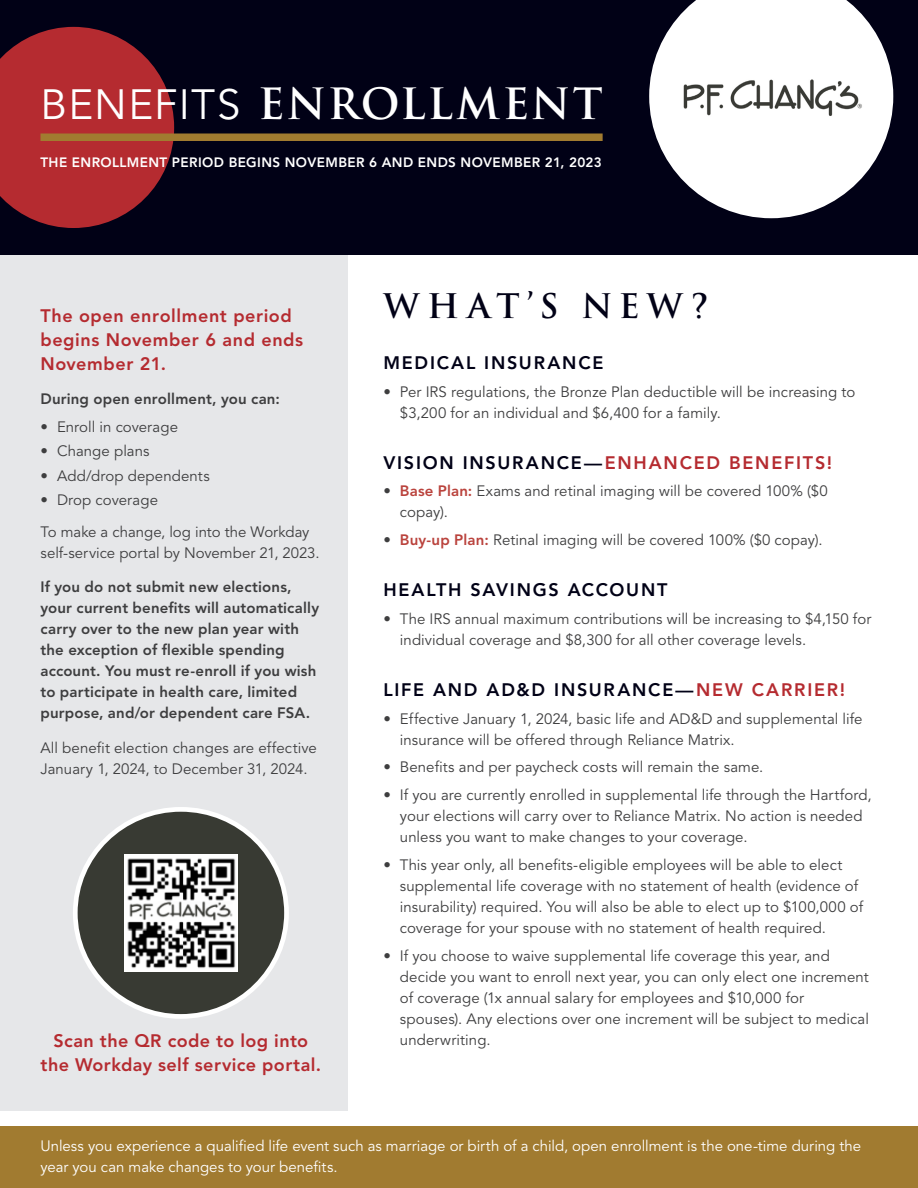
<style>
.page{position:relative;width:918px;height:1188px;background:#fff}
.page>*{position:absolute;margin:0;border:0;box-sizing:border-box;transform-origin:0 0}
.Body_Copy{font:600 42px "Trajan Pro 3";letter-spacing:.04em;color:#fff}
.t1{font:600 33px "Trajan Pro 3";letter-spacing:.215em;color:#010116}
.Subhead{font:800 18px/24px "Avenir LT Std";letter-spacing:.03em;color:#b52b30}
.Subhead-2{font:800 18px "Avenir LT Std";letter-spacing:.1em;color:#010116}
.Subhead-3{font:800 18px "Avenir LT Std";letter-spacing:.1em;color:#b52b30}
.Body_Copy-2{font:15px/21px "Avenir LT Std";letter-spacing:.005em;color:#3e3e3f}
.Body_Copy-3{font:800 15px/21px "Avenir LT Std";letter-spacing:.01em;color:#3e3e3f}
.Body_Copy-4{font:15px/21px "Avenir LT Std";color:#fff}
.t2{font:800 13.5px "Avenir LT Std";letter-spacing:.03em;color:#fff}
.s1{font-family:"Avenir LT Std";font-weight:400}
.s2{color:#010116}
.s3{font-weight:800;color:#ba433d}
.s4{color:#b52b30}
</style>
<div class="page">
<div style="left:0;top:255px;width:347px;height:856px;background:#e6e7e9"></div>
<div style="left:0;top:1127px;width:918px;height:61px;background:#a17b30"></div>
<div style="left:0;top:0;width:918px;height:255px;background:#010116"></div>
<svg style="left:0;top:27px;width:174px;height:201px"></svg>
<div style="left:40px;top:134px;width:563px;height:7px;background:#a17b30"></div>
<svg style="left:649px;top:0;width:244px;height:218px;fill:#fff"></svg>
<img style="left:674px;top:73px;width:195px;height:47px">
<div style="left:75px;top:809px;width:212px;height:207px;background:#383a33;border-radius:50%"></div>
<div style="left:73px;top:807px;width:216px;height:212px;border:5px solid #fff;border-radius:50%"></div>
<img style="left:124px;top:855px;width:114px;height:116px">
<p class="Body_Copy" style="left:40px;top:73px;width:564px"><span class="s1">BENEFITS</span> ENROLLMENT</p>
<p class="t2" style="left:40px;top:155px;width:563px">THE ENROLLMENT PERIOD BEGINS NOVEMBER 6 AND ENDS NOVEMBER 21, 2023</p>
<p class="Subhead" style="left:40px;top:303px;width:264px">The open enrollment period begins November 6 and ends<br>November 21.</p>
<p class="Body_Copy-3" style="left:40px;top:388px;width:241px">During open enrollment, you can:</p>
<p class="Body_Copy-2" style="left:40px;top:417px;width:139px">• Enroll in coverage</p>
<p class="Body_Copy-2" style="left:40px;top:441px;width:111px">• Change plans</p>
<p class="Body_Copy-2" style="left:40px;top:466px;width:171px">• Add/drop dependents</p>
<p class="Body_Copy-2" style="left:40px;top:490px;width:119px">• Drop coverage</p>
<p class="Body_Copy-2" style="left:40px;top:521px;width:281px">To make a change, log into the Workday self-service portal by November 21, 2023.</p>
<p class="Body_Copy-3" style="left:40px;top:576px;width:280px">If you do not submit new elections, your current benefits will automatically carry over to the new plan year with the exception of flexible spending account. You must re-enroll if you wish to participate in health care, limited purpose, and/or dependent care FSA.</p>
<p class="Body_Copy-2" style="left:40px;top:737px;width:278px">All benefit election changes are effective<br>January 1, 2024, to December 31, 2024.</p>
<p class="Subhead" style="left:41px;top:1029px;width:282px;text-align:center">Scan the QR code to log into the Workday self service portal.</p>
<p class="t1" style="left:383px;top:282px;width:327px">WHAT’S NEW?</p>
<p class="Subhead-2" style="left:383px;top:352px;width:222px">MEDICAL INSURANCE</p>
<p class="Body_Copy-2" style="left:400px;top:381px;width:457px;text-indent:-16px">• Per IRS regulations, the Bronze Plan deductible will be increasing to $3,200 for an individual and $6,400 for a family.</p>
<p class="Subhead-3" style="left:383px;top:452px;width:450px"><span class="s2">VISION INSURANCE—</span>ENHANCED BENEFITS!</p>
<p class="Body_Copy-2" style="left:400px;top:481px;width:429px;text-indent:-16px">• <span class="s3">Base Plan:</span> Exams and retinal imaging will be covered 100% ($0 copay).</p>
<p class="Body_Copy-2" style="left:383px;top:530px;width:441px">• <span class="s3">Buy-up Plan:</span> Retinal imaging will be covered 100% ($0 copay).</p>
<p class="Subhead-2" style="left:383px;top:579px;width:286px">HEALTH SAVINGS ACCOUNT</p>
<p class="Body_Copy-2" style="left:400px;top:609px;width:473px;text-indent:-16px">• The IRS annual maximum contributions will be increasing to $4,150 for individual coverage and $8,300 for all other coverage levels.</p>
<p class="Subhead-2" style="left:383px;top:679px;width:463px">LIFE AND AD&amp;D INSURANCE—<span class="s4">NEW CARRIER!</span></p>
<p class="Body_Copy-2" style="left:400px;top:708px;width:464px;text-indent:-16px">• Effective January 1, 2024, basic life and AD&amp;D and supplemental life insurance will be offered through Reliance Matrix.</p>
<p class="Body_Copy-2" style="left:383px;top:757px;width:382px">• Benefits and per paycheck costs will remain the same.</p>
<p class="Body_Copy-2" style="left:400px;top:785px;width:473px;text-indent:-16px">• If you are currently enrolled in supplemental life through the Hartford, your elections will carry over to Reliance Matrix. No action is needed unless you want to make changes to your coverage.</p>
<p class="Body_Copy-2" style="left:400px;top:855px;width:465px;text-indent:-16px">• This year only, all benefits-eligible employees will be able to elect supplemental life coverage with no statement of health (evidence of insurability) required. You will also be able to elect up to $100,000 of coverage for your spouse with no statement of health required.</p>
<p class="Body_Copy-2" style="left:400px;top:945px;width:471px;text-indent:-16px">• If you choose to waive supplemental life coverage this year, and decide you want to enroll next year, you can only elect one increment of coverage (1x annual salary for employees and $10,000 for spouses). Any elections over one increment will be subject to medical underwriting.</p>
<p class="Body_Copy-4" style="left:40px;top:1136px;width:822px">Unless you experience a qualified life event such as marriage or birth of a child, open enrollment is the one-time during the year you can make changes to your benefits.</p>
</div>
